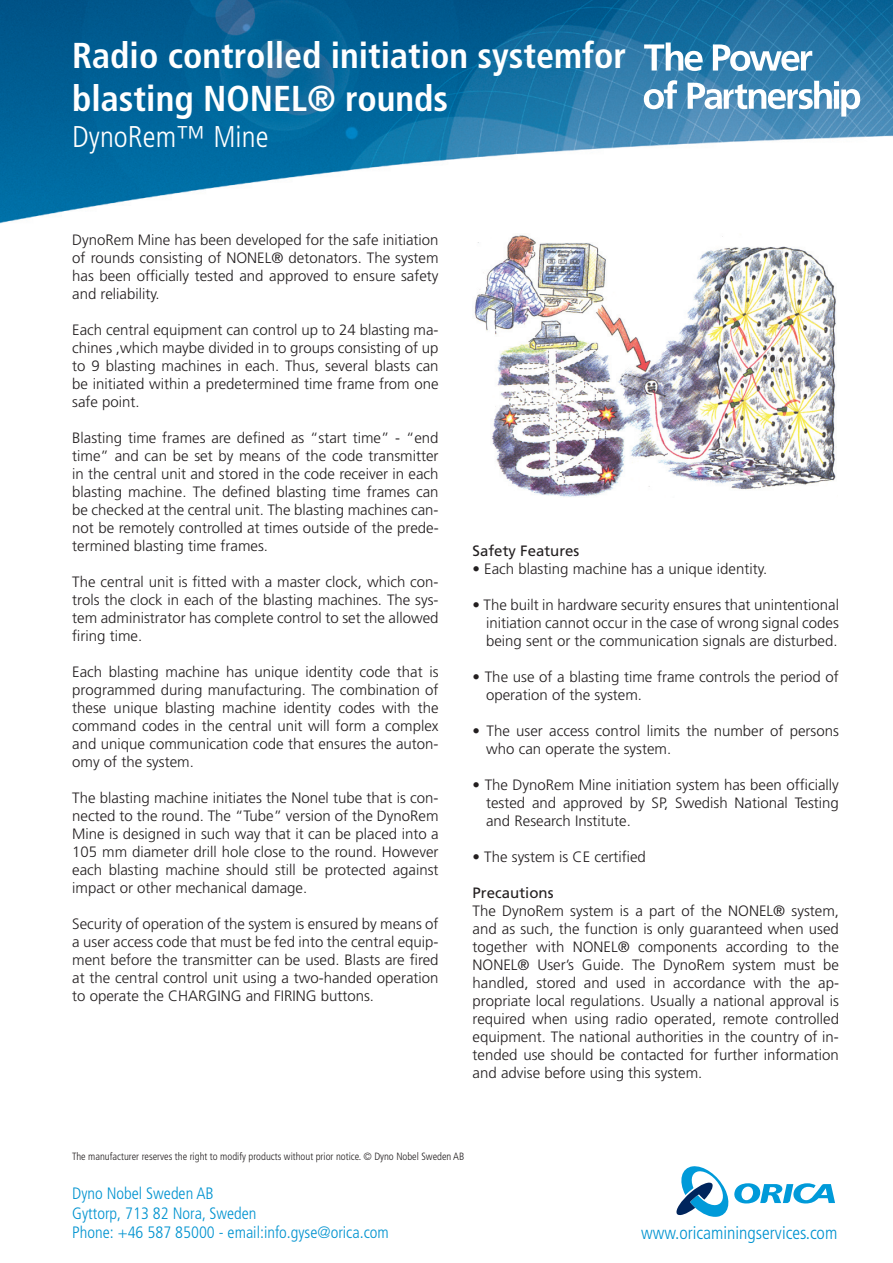
<style>
.page{position:relative;width:893px;height:1263px;background:#fff}
.page>*{position:absolute;margin:0;border:0;box-sizing:border-box;transform-origin:0 0}
.t1{font:700 condensed 36px/43.2px "Frutiger";color:#fff}
.t2{font:300 condensed 30px "Frutiger";color:#fff}
.t3{font:300 condensed 18px "Frutiger";color:#0093d0}
.t4{font:300 condensed 16.5px/19.8px "Frutiger";color:#0093d0}
.t5{font:300 15px/18px "Frutiger";color:#231f20;text-align:justify}
.t6{font:15px "Frutiger";color:#231f20}
.t7{font:300 condensed 10.5px "Frutiger";color:#231f20}
</style>
<div class="page">
<img style="left:0;top:0;width:893px;height:224px">
<svg style="left:644px;top:43px;width:59px;height:28px"></svg>
<svg style="left:713px;top:44px;width:99px;height:27px"></svg>
<svg style="left:644px;top:80px;width:33px;height:29px"></svg>
<svg style="left:688px;top:81px;width:172px;height:36px"></svg>
<svg style="left:676px;top:1166px;width:159px;height:51px"></svg>
<img style="left:474px;top:235px;width:363px;height:262px">
<h1 class="t1" style="left:72px;top:34px;width:555px">Radio controlled initiation systemfor blasting NONEL® rounds</h1>
<h2 class="t2" style="left:72px;top:120px;width:198px">DynoRem™ Mine</h2>
<p class="t5" style="left:72px;top:231px;width:368px">DynoRem Mine has been developed for the safe initiation of rounds consisting of NONEL® detonators. The system has been officially tested and approved to ensure safety and reliability.</p>
<p class="t5" style="left:72px;top:321px;width:368px">Each central equipment can control up to 24 blasting ma&shy;chines ,which maybe divided in to groups consisting of up to 9 blasting machines in each. Thus, several blasts can be initiated within a predetermined time frame from one safe point.</p>
<p class="t5" style="left:72px;top:429px;width:368px">Blasting time frames are defined as “start time” - “end time” and can be set by means of the code transmitter in the central unit and stored in the code receiver in each blasting machine. The defined blasting time frames can be checked at the central unit. The blasting machines can&shy;not be remotely controlled at times outside of the prede&shy;termined blasting time frames.</p>
<p class="t5" style="left:72px;top:573px;width:368px">The central unit is fitted with a master clock, which con&shy;trols the clock in each of the blasting machines. The sys&shy;tem administrator has complete control to set the allowed firing time.</p>
<p class="t5" style="left:72px;top:663px;width:368px">Each blasting machine has unique identity code that is programmed during manufacturing. The combination of these unique blasting machine identity codes with the command codes in the central unit will form a complex and unique communication code that ensures the auton&shy;omy of the system.</p>
<p class="t5" style="left:72px;top:789px;width:368px">The blasting machine initiates the Nonel tube that is con&shy;nected to the round. The “Tube” version of the DynoRem Mine is designed in such way that it can be placed into a 105 mm diameter drill hole close to the round. However each blasting machine should still be protected against impact or other mechanical damage.</p>
<p class="t5" style="left:72px;top:915px;width:368px">Security of operation of the system is ensured by means of a user access code that must be fed into the central equip&shy;ment before the transmitter can be used. Blasts are fired at the central control unit using a two-handed operation to operate the CHARGING and FIRING buttons.</p>
<p class="t6" style="left:473px;top:542px;width:108px">Safety Features</p>
<p class="t5" style="left:473px;top:560px;width:296px">• Each blasting machine has a unique identity.</p>
<p class="t5" style="left:486px;top:596px;width:354px;text-indent:-14px">• The built in hardware security ensures that unintentional initiation cannot occur in the case of wrong signal codes being sent or the communication signals are disturbed.</p>
<p class="t5" style="left:486px;top:668px;width:354px;text-indent:-14px">• The use of a blasting time frame controls the period of operation of the system.</p>
<p class="t5" style="left:486px;top:722px;width:354px;text-indent:-14px">• The user access control limits the number of persons who can operate the system.</p>
<p class="t5" style="left:486px;top:776px;width:354px;text-indent:-14px">• The DynoRem Mine initiation system has been officially tested and approved by SP, Swedish National Testing and Research Institute.</p>
<p class="t5" style="left:473px;top:848px;width:175px">• The system is CE certified</p>
<p class="t6" style="left:473px;top:884px;width:82px">Precautions</p>
<p class="t5" style="left:473px;top:902px;width:368px">The DynoRem system is a part of the NONEL® system, and as such, the function is only guaranteed when used together with NONEL® components according to the NONEL® User’s Guide. The DynoRem system must be handled, stored and used in accordance with the ap&shy;propriate local regulations. Usually a national approval is required when using radio operated, remote controlled equipment. The national authorities in the country of in&shy;tended use should be contacted for further information and advise before using this system.</p>
<p class="t7" style="left:72px;top:1151px;width:394px">The manufacturer reserves the right to modify products without prior notice. © Dyno Nobel Sweden AB</p>
<p class="t4" style="left:72px;top:1183px;width:318px">Dyno Nobel Sweden AB<br>Gyttorp, 713 82 Nora, Sweden<br>Phone: +46 587 85000 - email:info.gyse@orica.com</p>
<p class="t3" style="left:641px;top:1222px;width:198px">www.oricaminingservices.com</p>
</div>
